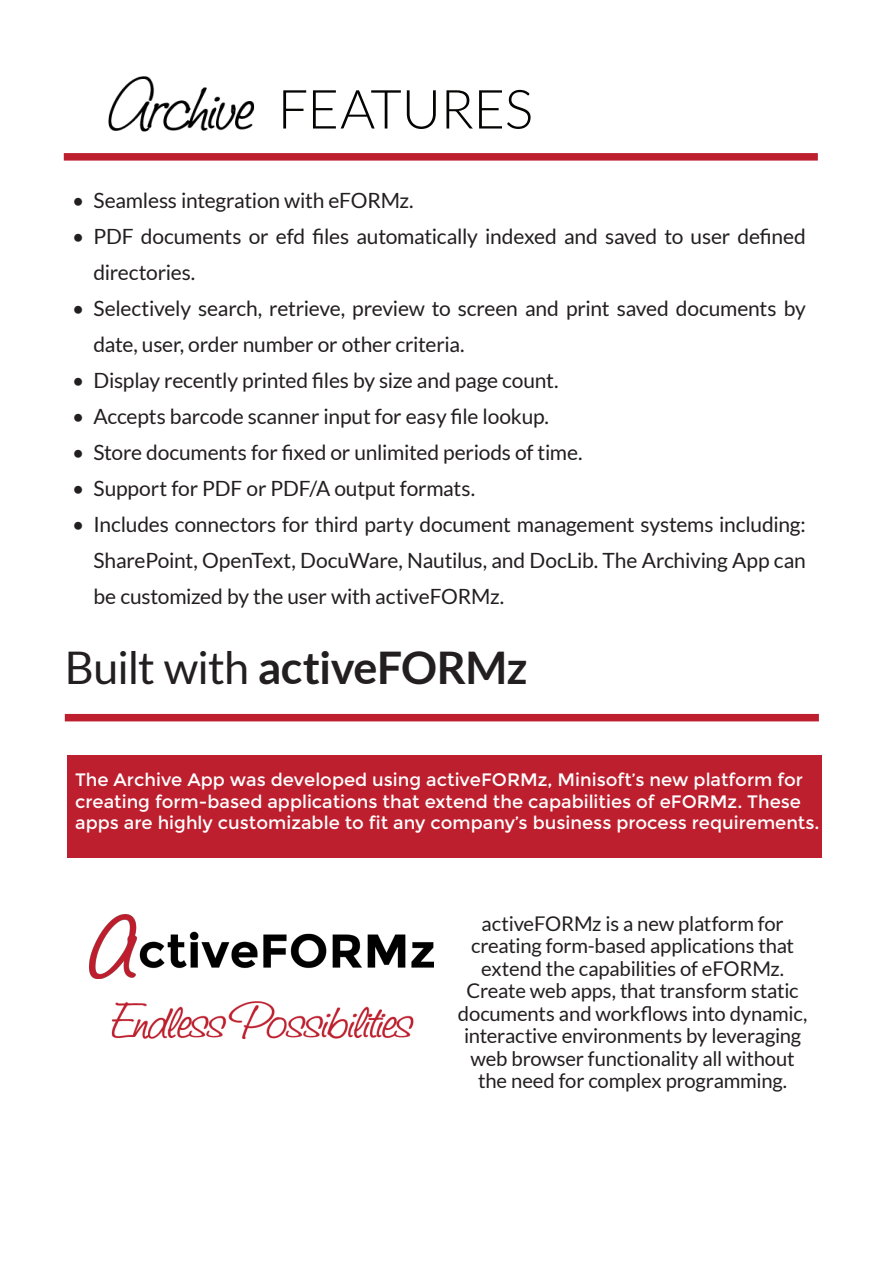
<style>
.page{position:relative;width:893px;height:1263px;background:#fff}
.page>*{position:absolute;margin:0;border:0;box-sizing:border-box;transform-origin:0 0}
.t1{font:300 54px "Lato";letter-spacing:-.01em;color:#040503}
.t2{font:700 45px "Lato";letter-spacing:-.015em;color:#231f20}
.t3{font:21px/36px "Lato";letter-spacing:-.01em;color:#231f20}
.t4{font:20.25px/22.5px "Lato";letter-spacing:-.01em;color:#231f20;text-align:center}
.t5{font:18px/21.6px "Montserrat";color:#fff}
.s1{font-weight:400}
</style>
<div class="page">
<img style="left:90px;top:914px;width:343px;height:64px">
<img style="left:111px;top:1001px;width:303px;height:38px">
<div style="left:65px;top:714px;width:754px;height:7px;background:#be1f2e"></div>
<div style="left:68px;top:755px;width:754px;height:103px;background:#be1f2e"></div>
<img style="left:108px;top:76px;width:146px;height:56px">
<div style="left:64px;top:153px;width:754px;height:8px;background:#be1f2e"></div>
<p class="t1" style="left:278px;top:80px;width:257px">FEATURES</p>
<p class="t3" style="left:72px;top:183px;width:343px">• Seamless integration with eFORMz.</p>
<p class="t3" style="left:94px;top:219px;width:714px;text-indent:-21px">• PDF documents or efd files automatically indexed and saved to user defined directories.</p>
<p class="t3" style="left:94px;top:291px;width:714px;text-indent:-21px">• Selectively search, retrieve, preview to screen and print saved documents by date, user, order number or other criteria.</p>
<p class="t3" style="left:72px;top:363px;width:488px">• Display recently printed files by size and page count.</p>
<p class="t3" style="left:72px;top:399px;width:478px">• Accepts barcode scanner input for easy file lookup.</p>
<p class="t3" style="left:72px;top:435px;width:512px">• Store documents for fixed or unlimited periods of time.</p>
<p class="t3" style="left:72px;top:471px;width:404px">• Support for PDF or PDF/A output formats.</p>
<p class="t3" style="left:94px;top:507px;width:714px;text-align:justify;text-indent:-21px">• Includes connectors for third party document management systems including:<br>SharePoint, OpenText, DocuWare, Nautilus, and DocLib. The Archiving App can be customized by the user with activeFORMz.</p>
<p class="t2" style="left:65px;top:642px;width:464px"><span class="s1">Built with</span> activeFORMz</p>
<p class="t5" style="left:75px;top:769px;width:746px">The Archive App was developed using activeFORMz, Minisoft’s new platform for creating form-based applications that extend the capabilities of eFORMz. These apps are highly customizable to fit any company’s business process requirements.</p>
<p class="t4" style="left:458px;top:912px;width:351px">activeFORMz is a new platform for creating form-based applications that extend the capabilities of eFORMz.<br>Create web apps, that transform static documents and workflows into dynamic, interactive environments by leveraging web browser functionality all without the need for complex programming.</p>
</div>
